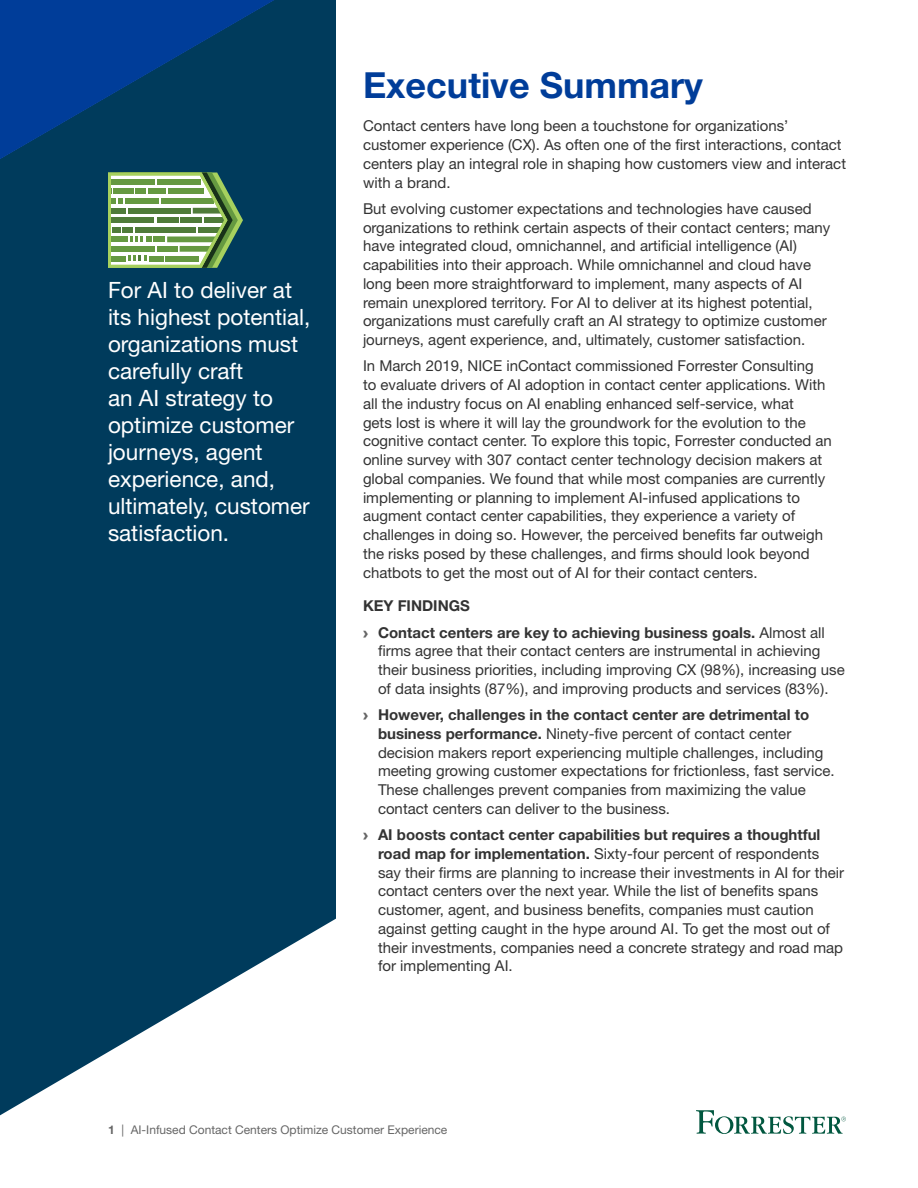
<style>
.page{position:relative;width:918px;height:1188px;background:#fff}
.page>*{position:absolute;margin:0;border:0;box-sizing:border-box;transform-origin:0 0}
.t1{font:700 36px "Helvetica Neue LT Std";color:#003d99}
.t2{font:22.5px/27px "Helvetica Neue LT Std";color:#fff}
.t3{font:15px/18.8px "Helvetica Neue LT Std";color:#333}
.t4{font:700 15px/26.2px "Helvetica Neue LT Std";color:#333}
.t5{font:12px "Helvetica Neue LT Std";color:#666}
.s1{font-family:"Arial";font-weight:900;color:#666}
.s2{font-weight:400}
.s3{font-weight:700}
</style>
<div class="page">
<svg style="left:0;top:0;width:336px;height:1115px;fill:#003b5c"></svg>
<svg style="left:0;top:0;width:274px;height:159px"></svg>
<svg style="left:696px;top:1110px;width:150px;height:24px"></svg>
<svg style="left:108px;top:172px;width:135px;height:96px"></svg>
<h2 class="t2" style="left:108px;top:276px;width:204px">For AI to deliver at its highest potential, organizations must carefully craft<br>an AI strategy to optimize customer journeys, agent experience, and, ultimately, customer satisfaction.</h2>
<h1 class="t1" style="left:363px;top:63px;width:341px">Executive Summary</h1>
<p class="t3" style="left:363px;top:117px;width:485px">Contact centers have long been a touchstone for organizations’ customer experience (CX). As often one of the first interactions, contact centers play an integral role in shaping how customers view and interact with a brand.</p>
<p class="t3" style="left:363px;top:199px;width:469px">But evolving customer expectations and technologies have caused organizations to rethink certain aspects of their contact centers; many have integrated cloud, omnichannel, and artificial intelligence (AI) capabilities into their approach. While omnichannel and cloud have long been more straightforward to implement, many aspects of AI remain unexplored territory. For AI to deliver at its highest potential, organizations must carefully craft an AI strategy to optimize customer journeys, agent experience, and, ultimately, customer satisfaction.</p>
<p class="t3" style="left:363px;top:357px;width:470px">In March 2019, NICE inContact commissioned Forrester Consulting<br>to evaluate drivers of AI adoption in contact center applications. With all the industry focus on AI enabling enhanced self-service, what<br>gets lost is where it will lay the groundwork for the evolution to the cognitive contact center. To explore this topic, Forrester conducted an online survey with 307 contact center technology decision makers at global companies. We found that while most companies are currently implementing or planning to implement AI-infused applications to augment contact center capabilities, they experience a variety of challenges in doing so. However, the perceived benefits far outweigh the risks posed by these challenges, and firms should look beyond chatbots to get the most out of AI for their contact centers.</p>
<p class="t4" style="left:363px;top:593px;width:463px">KEY FINDINGS<br><span class="s1">›</span> Contact centers are key to achieving business goals. <span class="s2">Almost all</span></p>
<p class="t3" style="left:378px;top:642px;width:468px">firms agree that their contact centers are instrumental in achieving their business priorities, including improving CX (98%), increasing use of data insights (87%), and improving products and services (83%).</p>
<p class="t3" style="left:378px;top:705px;width:458px;text-indent:-15px"><span class="s1">›</span> <span class="s3">However, challenges in the contact center are detrimental to business performance.</span> Ninety-five percent of contact center decision makers report experiencing multiple challenges, including meeting growing customer expectations for frictionless, fast service.<br>These challenges prevent companies from maximizing the value contact centers can deliver to the business.</p>
<p class="t3" style="left:378px;top:825px;width:468px;text-indent:-15px"><span class="s1">›</span> <span class="s3">AI boosts contact center capabilities but requires a thoughtful road map for implementation.</span> Sixty-four percent of respondents say their firms are planning to increase their investments in AI for their contact centers over the next year. While the list of benefits spans customer, agent, and business benefits, companies must caution against getting caught in the hype around AI. To get the most out of their investments, companies need a concrete strategy and road map for implementing AI.</p>
<p class="t5" style="left:108px;top:1123px;width:341px"><span class="s3">1</span> | AI-Infused Contact Centers Optimize Customer Experience</p>
</div>
